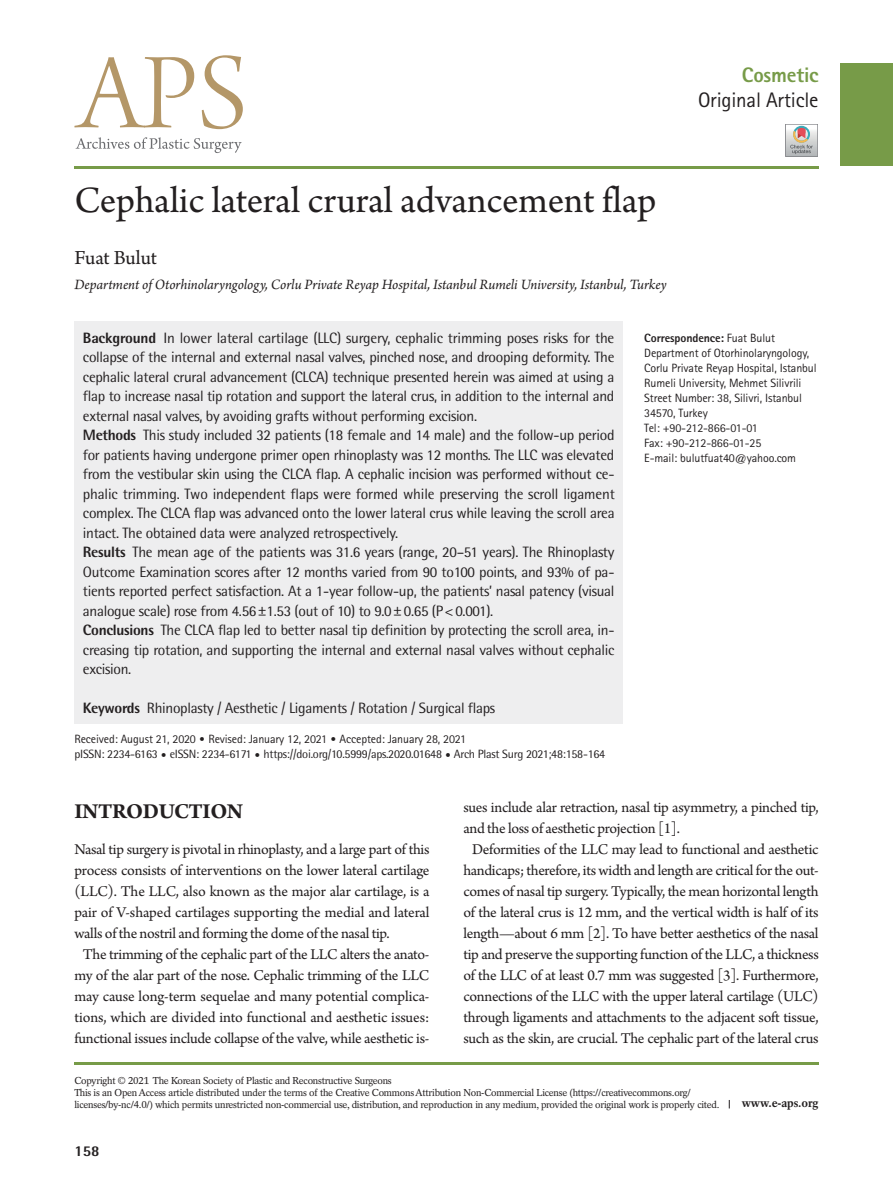
<style>
.page{position:relative;width:893px;height:1191px;background:#fff}
.page>*{position:absolute;margin:0;border:0;box-sizing:border-box;transform-origin:0 0}
.제목{font:39px "Arno Pro";letter-spacing:-.005em;color:#231f20}
.대제목{font:700 22.5px "Arno Pro";letter-spacing:-.02em;color:#231f20}
.논문분류{font:21px "Rotis Sans Serif Std";letter-spacing:-.01em;color:#231f20}
.저자{font:21px "Arno Pro";color:#231f20}
.논문분류-2{font:800 21px "Rotis Sans Serif Std";letter-spacing:-.01em;color:#779b48}
.본문{font:15.75px/21px "Arno Pro";letter-spacing:-.02em;color:#231f20;text-align:center}
.본문_0{font:15.75px/21px "Arno Pro";letter-spacing:-.02em;color:#231f20;text-align:justify}
.초록{font:15px/19.5px "Rotis Semi Sans Std";letter-spacing:-.02em;color:#231f20;text-align:justify}
.소속{font:italic 15px "Arno Pro";letter-spacing:-.005em;color:#231f20}
.t1{font:800 15px "Rotis Semi Sans Std";color:#231f20}
.교신저자{font:12px/15px "Rotis Sans Serif Std";letter-spacing:-.01em;color:#231f20}
.t2{font:12px "Rotis Semi Sans Std";letter-spacing:-.02em;color:#231f20}
.교신저자-2{font:800 12px "Rotis Sans Serif Std";letter-spacing:-.01em;color:#231f20}
.t3{font:700 12px "Rotation LT Std";letter-spacing:-.01em;color:#231f20}
.t4{font:10.05px/12px "Rotation LT Std";letter-spacing:-.025em;color:#231f20}
.s1{font-weight:800}
.s2{font-weight:400}
.s3{font-family:"DIN Pro";font-weight:300}
</style>
<div class="page">
<svg style="left:74px;top:55px;width:169px;height:74px"></svg>
<svg style="left:76px;top:137px;width:166px;height:16px"></svg>
<div style="left:74px;top:321px;width:549px;height:403px;background:#eeeeef"></div>
<div style="left:840px;top:64px;width:52px;height:102px;background:#779b48"></div>
<hr style="left:74px;top:167px;width:745px;height:2px;background:#779b48">
<hr style="left:74px;top:1062px;width:745px;height:2px;background:#779b48">
<svg style="left:785px;top:124px;width:33px;height:33px"></svg>
<p class="논문분류-2" style="left:742px;top:61px;width:78px">Cosmetic</p>
<p class="논문분류" style="left:698px;top:87px;width:122px">Original Article</p>
<p class="제목" style="left:74px;top:178px;width:584px">Cephalic lateral crural advancement flap</p>
<p class="저자" style="left:74px;top:246px;width:84px">Fuat Bulut</p>
<p class="소속" style="left:74px;top:276px;width:594px">Department of Otorhinolaryngology, Corlu Private Reyap Hospital, Istanbul Rumeli University, Istanbul, Turkey</p>
<p class="초록" style="left:83px;top:328px;width:533px"><span class="s1">Background</span> In lower lateral cartilage (LLC) surgery, cephalic trimming poses risks for the collapse of the internal and external nasal valves, pinched nose, and drooping deformity. The cephalic lateral crural advancement (CLCA) technique presented herein was aimed at using a flap to increase nasal tip rotation and support the lateral crus, in addition to the internal and external nasal valves, by avoiding grafts without performing excision.</p>
<p class="초록" style="left:83px;top:425px;width:533px"><span class="s1">Methods</span> This study included 32 patients (18 female and 14 male) and the follow-up period for patients having undergone primer open rhinoplasty was 12 months. The LLC was elevated from the vestibular skin using the CLCA flap. A cephalic incision was performed without ce&shy;phalic trimming. Two independent flaps were formed while preserving the scroll ligament complex. The CLCA flap was advanced onto the lower lateral crus while leaving the scroll area intact. The obtained data were analyzed retrospectively.</p>
<p class="초록" style="left:83px;top:542px;width:533px"><span class="s1">Results</span> The mean age of the patients was 31.6 years (range, 20–51 years). The Rhinoplasty Outcome Examination scores after 12 months varied from 90 to100 points, and 93% of pa&shy;tients reported perfect satisfaction. At a 1-year follow-up, the patients’ nasal patency (visual analogue scale) rose from 4.56±1.53 (out of 10) to 9.0±0.65 (P&lt;0.001).</p>
<p class="초록" style="left:83px;top:620px;width:533px"><span class="s1">Conclusions</span> The CLCA flap led to better nasal tip definition by protecting the scroll area, in&shy;creasing tip rotation, and supporting the internal and external nasal valves without cephalic excision.</p>
<p class="초록" style="left:83px;top:698px;width:414px"><span class="s1">Keywords</span> Rhinoplasty / Aesthetic / Ligaments / Rotation / Surgical flaps</p>
<p class="교신저자-2" style="left:644px;top:330px;width:132px">Correspondence: <span class="s2">Fuat Bulut</span></p>
<p class="교신저자" style="left:644px;top:346px;width:174px">Department of Otorhinolaryngology, Corlu Private Reyap Hospital, Istanbul Rumeli University, Mehmet Silivrili Street Number: 38, Silivri, Istanbul 34570, Turkey</p>
<p class="교신저자" style="left:644px;top:421px;width:115px">Tel: +90-212-866-01-01</p>
<p class="교신저자" style="left:644px;top:436px;width:119px">Fax: +90-212-866-01-25</p>
<p class="교신저자" style="left:644px;top:451px;width:153px">E-mail: bulutfuat40@yahoo.com</p>
<p class="교신저자" style="left:74px;top:731px;width:393px">Received: August 21, 2020 <span class="s3">•</span> Revised: January 12, 2021 <span class="s3">•</span> Accepted: January 28, 2021</p>
<p class="t2" style="left:74px;top:747px;width:532px">pISSN: 2234-6163 <span class="s3">•</span> eISSN: 2234-6171 <span class="s3">•</span> https://doi.org/10.5999/aps.2020.01648 <span class="s3">•</span> Arch Plast Surg 2021;48:158-164</p>
<p class="대제목" style="left:74px;top:798px;width:170px">INTRODUCTION</p>
<p class="본문_0" style="left:74px;top:840px;width:357px">Nasal tip surgery is pivotal in rhinoplasty, and a large part of this process consists of interventions on the lower lateral cartilage (LLC). The LLC, also known as the major alar cartilage, is a pair of V-shaped cartilages supporting the medial and lateral walls of the nostril and forming the dome of the nasal tip.</p>
<p class="본문" style="left:74px;top:945px;width:357px">The trimming of the cephalic part of the LLC alters the anato&shy;my of the alar part of the nose. Cephalic trimming of the LLC may cause long-term sequelae and many potential complica&shy;tions, which are divided into functional and aesthetic issues: functional issues include collapse of the valve, while aesthetic is-</p>
<p class="본문" style="left:463px;top:798px;width:357px;text-align:left">sues include alar retraction, nasal tip asymmetry, a pinched tip, and the loss of aesthetic projection [1].</p>
<p class="본문" style="left:463px;top:840px;width:357px">Deformities of the LLC may lead to functional and aesthetic handicaps; therefore, its width and length are critical for the out&shy;comes of nasal tip surgery. Typically, the mean horizontal length of the lateral crus is 12 mm, and the vertical width is half of its length—about 6 mm [2]. To have better aesthetics of the nasal tip and preserve the supporting function of the LLC, a thickness of the LLC of at least 0.7 mm was suggested [3]. Furthermore, connections of the LLC with the upper lateral cartilage (ULC) through ligaments and attachments to the adjacent soft tissue, such as the skin, are crucial. The cephalic part of the lateral crus</p>
<p class="t4" style="left:74px;top:1074px;width:319px">Copyright © 2021 The Korean Society of Plastic and Reconstructive Surgeons</p>
<p class="t4" style="left:74px;top:1086px;width:647px">This is an Open Access article distributed under the terms of the Creative Commons Attribution Non-Commercial License (https://creativecommons.org/ licenses/by-nc/4.0/) which permits unrestricted non-commercial use, distribution, and reproduction in any medium, provided the original work is properly cited.</p>
<p class="t1" style="left:74px;top:1141px;width:27px">158</p>
<p class="t3" style="left:742px;top:1096px;width:78px">www.e-aps.org</p>
</div>
